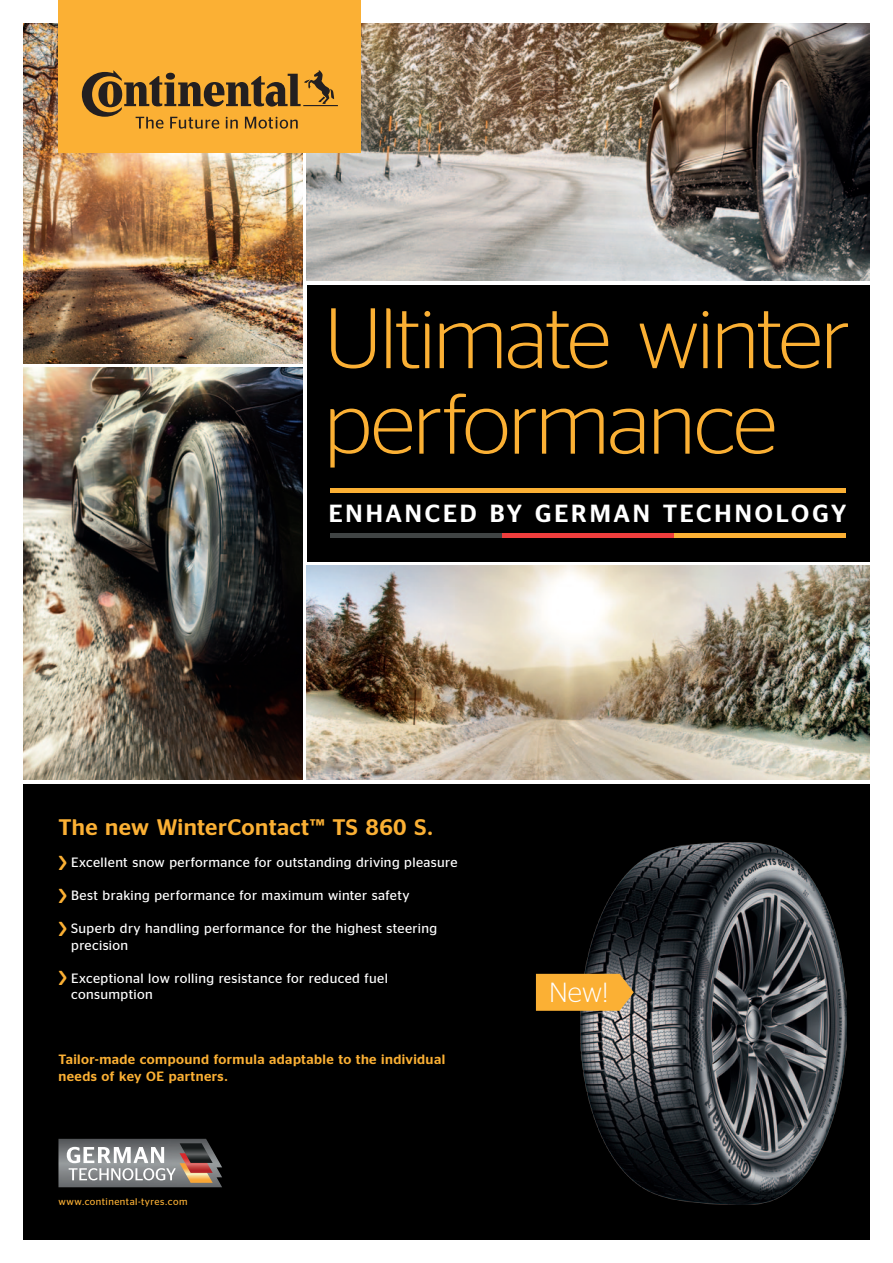
<style>
.page{position:relative;width:893px;height:1263px;background:#fff}
.page>*{position:absolute;margin:0;border:0;box-sizing:border-box;transform-origin:0 0}
.t1{font:300 85.5px/85.5px "Continental Stag Sans LCG";letter-spacing:-.02em;color:#fbb034}
.t2{font:300 27.6px "Continental Stag Sans";color:#fff}
.t3{font:500 24.75px "Continental Stag Sans LCG";letter-spacing:.11em;color:#fff}
.t4{font:500 22.5px "Continental Stag Sans LCG";letter-spacing:.015em;color:#fbb034}
.t5{font:13.5px/16.5px "Continental Stag Sans LCG";letter-spacing:.025em;color:#fff}
.t6{font:500 13.5px/16.5px "Continental Stag Sans LCG";letter-spacing:.03em;color:#fbb034}
.t7{font:9.75px "Continental Stag Sans LCG";letter-spacing:.05em;color:#fbb034}
.s1{font-weight:500;font-size:20.25px;color:#fbb034}
</style>
<div class="page">
<div style="left:23px;top:784px;width:847px;height:455px;background:#000"></div>
<div style="left:307px;top:285px;width:563px;height:276px;background:#000"></div>
<img style="left:580px;top:842px;width:266px;height:362px">
<svg style="left:536px;top:974px;width:98px;height:37px;background:#efaa38"></svg>
<img style="left:23px;top:23px;width:280px;height:341px">
<img style="left:307px;top:23px;width:563px;height:258px">
<img style="left:307px;top:566px;width:563px;height:213px">
<img style="left:23px;top:368px;width:280px;height:411px">
<hr style="left:330px;top:489px;width:516px;height:4px;background:#fbb034">
<hr style="left:330px;top:534px;width:172px;height:4px;background:#404444">
<hr style="left:502px;top:534px;width:172px;height:4px;background:#ee3d3c">
<hr style="left:674px;top:534px;width:172px;height:4px;background:#fbb034">
<img style="left:58px;top:1139px;width:164px;height:48px">
<svg style="left:67px;top:1143px;width:146px;height:40px;background:#9c9592"></svg>
<div style="left:58px;top:0;width:303px;height:152px;background:#fbb034"></div>
<svg style="left:82px;top:70px;width:256px;height:59px"></svg>
<h1 class="t1" style="left:324px;top:289px;width:527px">Ultimate winter performance</h1>
<h3 class="t3" style="left:329px;top:495px;width:519px">ENHANCED BY GERMAN TECHNOLOGY</h3>
<h3 class="t4" style="left:58px;top:810px;width:376px">The new WinterContact™ TS 860 S.</h3>
<p class="t5" style="left:58px;top:853px;width:401px"><span class="s1">&gt;</span> Excellent snow performance for outstanding driving pleasure</p>
<p class="t5" style="left:58px;top:886px;width:352px"><span class="s1">&gt;</span> Best braking performance for maximum winter safety</p>
<p class="t5" style="left:71px;top:919px;width:367px;text-indent:-13px"><span class="s1">&gt;</span> Superb dry handling performance for the highest steering precision</p>
<p class="t5" style="left:71px;top:969px;width:318px;text-indent:-13px"><span class="s1">&gt;</span> Exceptional low rolling resistance for reduced fuel consumption</p>
<p class="t6" style="left:58px;top:1050px;width:388px">Tailor-made compound formula adaptable to the individual needs of key OE partners.</p>
<p class="t7" style="left:58px;top:1194px;width:131px">www.continental-tyres.com</p>
<h2 class="t2" style="left:549px;top:977px;width:61px">New!</h2>
</div>
